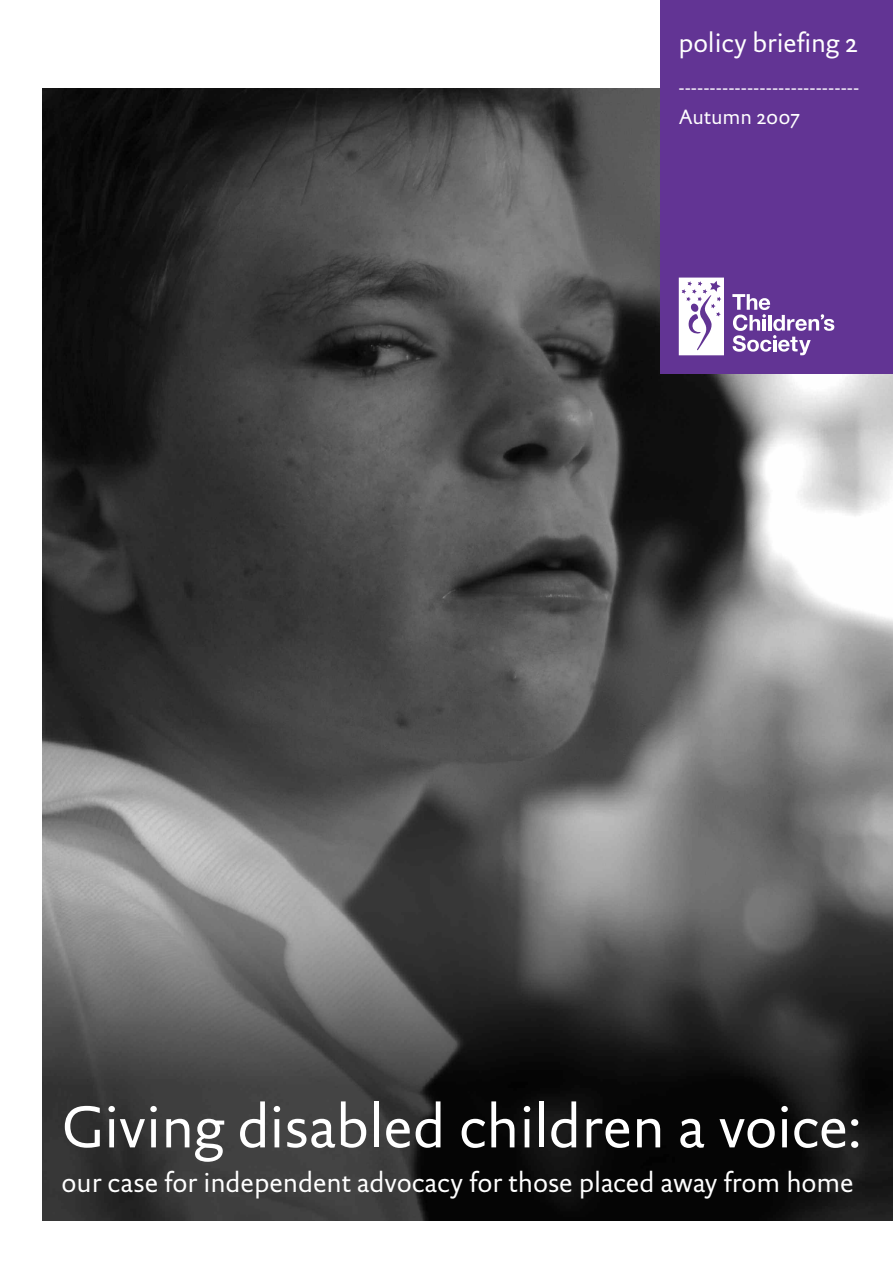
<style>
.page{position:relative;width:893px;height:1263px;background:#fff}
.page>*{position:absolute;margin:0;border:0;box-sizing:border-box;transform-origin:0 0}
.t1{font:60px "DTL Documenta Sans ST";letter-spacing:-.005em;color:#fff}
.t2{font:27.75px "DTL Documenta Sans ST";letter-spacing:-.005em;color:#fff}
.t3{font:27px "DTL Documenta Sans ST";color:#fff}
.t4{font:21px "DTL Documenta Sans ST";color:#fff}
.t5{font:19.5px "DTL Documenta Sans ST";color:#fff}
</style>
<div class="page">
<img style="left:43px;top:89px;width:850px;height:1131px">
<div style="left:660px;top:0;width:233px;height:374px;background:#623494"></div>
<svg style="left:732px;top:294px;width:102px;height:61px"></svg>
<svg style="left:679px;top:278px;width:45px;height:77px;background:#e8e1ef"></svg>
<p class="t3" style="left:678px;top:27px;width:180px">policy briefing 2</p>
<p class="t5" style="left:678px;top:76px;width:182px">-----------------------------</p>
<p class="t4" style="left:678px;top:104px;width:123px">Autumn 2007</p>
<h1 class="t1" style="left:61px;top:1091px;width:801px">Giving disabled children a voice:</h1>
<p class="t2" style="left:61px;top:1166px;width:794px">our case for independent advocacy for those placed away from home</p>
</div>
